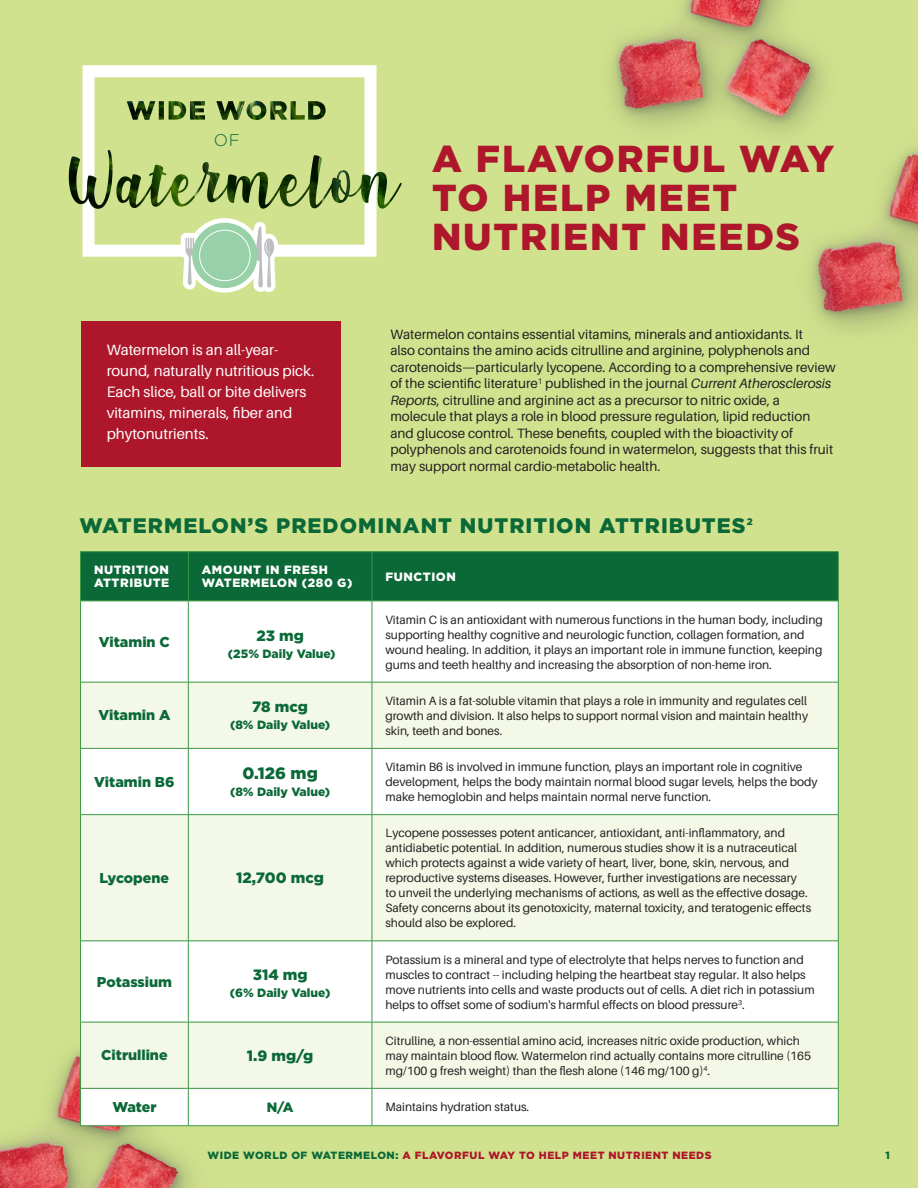
<style>
.page{position:relative;width:918px;height:1188px;background:#d1e28e}
.page>*{position:absolute;margin:0;border:0;box-sizing:border-box;transform-origin:0 0}
.t1{font:900 37.5px/39px "Gotham";letter-spacing:.05em;color:#ae172b}
.t2{font:900 21px "Gotham";letter-spacing:.05em;color:#0b6938}
.t3{font:300 16.8px "Gotham";color:#0b6938}
.t4{font:900 16.5px "Gotham";color:#0b6938}
.t5{font:15px/21px "Aileron";color:#fff}
.t6{font:900 15px "Gotham";color:#0b6938}
.t7{font:900 14.25px "Gotham";color:#0b6938}
.t8{font:13.5px/16.5px "Aileron";color:#231f20}
.t9{font:900 13.5px "Gotham";color:#0b6938}
.t10{font:12px/15px "Aileron";color:#231f20}
.t11{font:900 12px "Gotham";color:#0b6938}
.t12{font:900 12px/13.5px "Gotham";letter-spacing:.05em;color:#fff}
.t13{font:900 10.5px "Gotham";letter-spacing:.05em;color:#ae172b}
.t14{font:900 10.5px "Gotham";color:#0b6938}
.s1{font-style:italic}
.s2{color:#0b6938}
</style>
<div class="page">
<img style="left:610px;top:40px;width:15px;height:79px">
<img style="left:625px;top:0;width:293px;height:332px">
<img style="left:0;top:1050px;width:390px;height:138px">
<div style="left:81px;top:321px;width:259px;height:145px;background:#ae172b"></div>
<div style="left:83px;top:65px;width:294px;height:192px;border:12px solid #fff"></div>
<img style="left:127px;top:101px;width:199px;height:19px">
<img style="left:69px;top:150px;width:245px;height:59px">
<div style="left:81px;top:552px;width:757px;height:49px;background:#0b6938"></div>
<div style="left:81px;top:602px;width:757px;height:523px;background:#fff"></div>
<svg style="left:81px;top:683px;width:757px;height:405px;background:#f7faee"></svg>
<hr style="left:80px;top:551px;width:108px;height:1px;background:#3b9844">
<hr style="left:80px;top:552px;width:1px;height:49px;background:#3b9844">
<hr style="left:188px;top:551px;width:184px;height:1px;background:#3b9844">
<hr style="left:188px;top:552px;width:1px;height:49px;background:#3b9844">
<hr style="left:372px;top:551px;width:467px;height:1px;background:#3b9844">
<hr style="left:372px;top:552px;width:1px;height:49px;background:#3b9844">
<hr style="left:838px;top:552px;width:1px;height:49px;background:#3b9844">
<hr style="left:80px;top:601px;width:108px;height:1px;background:#3b9844">
<hr style="left:80px;top:601px;width:1px;height:81px;background:#3b9844">
<hr style="left:188px;top:601px;width:184px;height:1px;background:#3b9844">
<hr style="left:188px;top:601px;width:1px;height:81px;background:#3b9844">
<hr style="left:372px;top:601px;width:467px;height:1px;background:#3b9844">
<hr style="left:372px;top:601px;width:1px;height:81px;background:#3b9844">
<hr style="left:838px;top:601px;width:1px;height:81px;background:#3b9844">
<hr style="left:80px;top:682px;width:108px;height:1px;background:#3b9844">
<hr style="left:80px;top:682px;width:1px;height:66px;background:#3b9844">
<hr style="left:188px;top:682px;width:184px;height:1px;background:#3b9844">
<hr style="left:188px;top:682px;width:1px;height:66px;background:#3b9844">
<hr style="left:372px;top:682px;width:467px;height:1px;background:#3b9844">
<hr style="left:372px;top:682px;width:1px;height:66px;background:#3b9844">
<hr style="left:838px;top:682px;width:1px;height:66px;background:#3b9844">
<hr style="left:80px;top:748px;width:108px;height:1px;background:#3b9844">
<hr style="left:80px;top:749px;width:1px;height:65px;background:#3b9844">
<hr style="left:188px;top:748px;width:184px;height:1px;background:#3b9844">
<hr style="left:188px;top:749px;width:1px;height:65px;background:#3b9844">
<hr style="left:372px;top:748px;width:467px;height:1px;background:#3b9844">
<hr style="left:372px;top:749px;width:1px;height:65px;background:#3b9844">
<hr style="left:838px;top:749px;width:1px;height:65px;background:#3b9844">
<hr style="left:80px;top:814px;width:108px;height:1px;background:#3b9844">
<hr style="left:80px;top:815px;width:1px;height:126px;background:#3b9844">
<hr style="left:188px;top:814px;width:184px;height:1px;background:#3b9844">
<hr style="left:188px;top:815px;width:1px;height:126px;background:#3b9844">
<hr style="left:372px;top:814px;width:467px;height:1px;background:#3b9844">
<hr style="left:372px;top:815px;width:1px;height:126px;background:#3b9844">
<hr style="left:838px;top:815px;width:1px;height:126px;background:#3b9844">
<hr style="left:80px;top:941px;width:108px;height:1px;background:#3b9844">
<hr style="left:80px;top:941px;width:1px;height:81px;background:#3b9844">
<hr style="left:188px;top:941px;width:184px;height:1px;background:#3b9844">
<hr style="left:188px;top:941px;width:1px;height:81px;background:#3b9844">
<hr style="left:372px;top:941px;width:467px;height:1px;background:#3b9844">
<hr style="left:372px;top:941px;width:1px;height:81px;background:#3b9844">
<hr style="left:838px;top:941px;width:1px;height:81px;background:#3b9844">
<hr style="left:80px;top:1022px;width:108px;height:1px;background:#3b9844">
<hr style="left:80px;top:1022px;width:1px;height:66px;background:#3b9844">
<hr style="left:188px;top:1022px;width:184px;height:1px;background:#3b9844">
<hr style="left:188px;top:1022px;width:1px;height:66px;background:#3b9844">
<hr style="left:372px;top:1022px;width:467px;height:1px;background:#3b9844">
<hr style="left:372px;top:1022px;width:1px;height:66px;background:#3b9844">
<hr style="left:838px;top:1022px;width:1px;height:66px;background:#3b9844">
<hr style="left:80px;top:1088px;width:108px;height:1px;background:#3b9844">
<hr style="left:80px;top:1089px;width:1px;height:37px;background:#3b9844">
<hr style="left:188px;top:1088px;width:184px;height:1px;background:#3b9844">
<hr style="left:188px;top:1089px;width:1px;height:37px;background:#3b9844">
<hr style="left:372px;top:1088px;width:467px;height:1px;background:#3b9844">
<hr style="left:372px;top:1089px;width:1px;height:37px;background:#3b9844">
<hr style="left:838px;top:1089px;width:1px;height:37px;background:#3b9844">
<hr style="left:80px;top:1125px;width:108px;height:1px;background:#3b9844">
<hr style="left:188px;top:1125px;width:184px;height:1px;background:#3b9844">
<hr style="left:372px;top:1125px;width:467px;height:1px;background:#3b9844">
<svg style="left:181px;top:218px;width:97px;height:75px"></svg>
<div style="left:192px;top:223px;width:66px;height:65px;background:#98d1a7;border-radius:50%"></div>
<div style="left:199px;top:230px;width:52px;height:51px;border:1px solid #fff;border-radius:50%"></div>
<p class="t3" style="left:214px;top:131px;width:28px">OF</p>
<p class="t5" style="left:107px;top:340px;width:209px">Watermelon is an all-year&shy;round, naturally nutritious pick.<br>Each slice, ball or bite delivers vitamins, minerals, fiber and phytonutrients.</p>
<p class="t1" style="left:432px;top:138px;width:404px">A FLAVORFUL WAY<br>TO HELP MEET<br>NUTRIENT NEEDS</p>
<p class="t8" style="left:390px;top:326px;width:447px">Watermelon contains essential vitamins, minerals and antioxidants. It<br>also contains the amino acids citrulline and arginine, polyphenols and carotenoids—particularly lycopene. According to a comprehensive review of the scientific literature<sup>1</sup> published in the journal <span class="s1">Current Atherosclerosis Reports</span>, citrulline and arginine act as a precursor to nitric oxide, a molecule that plays a role in blood pressure regulation, lipid reduction and glucose control. These benefits, coupled with the bioactivity of polyphenols and carotenoids found in watermelon, suggests that this fruit may support normal cardio-metabolic health.</p>
<p class="t2" style="left:79px;top:514px;width:675px">WATERMELON’S PREDOMINANT NUTRITION ATTRIBUTES<sup>2</sup></p>
<p class="t12" style="left:94px;top:563px;width:77px">NUTRITION<br>ATTRIBUTE</p>
<p class="t12" style="left:202px;top:563px;width:152px">AMOUNT IN FRESH<br>WATERMELON (280 G)</p>
<p class="t12" style="left:385px;top:569px;width:72px">FUNCTION</p>
<p class="t7" style="left:99px;top:633px;width:73px">Vitamin C</p>
<p class="t6" style="left:256px;top:628px;width:49px">23 mg</p>
<p class="t11" style="left:228px;top:647px;width:109px">(25% Daily Value)</p>
<p class="t7" style="left:98px;top:707px;width:74px">Vitamin A</p>
<p class="t6" style="left:252px;top:699px;width:57px">78 mcg</p>
<p class="t11" style="left:230px;top:718px;width:102px">(8% Daily Value)</p>
<p class="t7" style="left:94px;top:773px;width:82px">Vitamin B6</p>
<p class="t4" style="left:242px;top:764px;width:77px">0.126 mg</p>
<p class="t11" style="left:230px;top:785px;width:102px">(8% Daily Value)</p>
<p class="t7" style="left:100px;top:870px;width:71px">Lycopene</p>
<p class="t6" style="left:236px;top:869px;width:89px">12,700 mcg</p>
<p class="t7" style="left:97px;top:973px;width:77px">Potassium</p>
<p class="t6" style="left:253px;top:966px;width:56px">314 mg</p>
<p class="t11" style="left:230px;top:986px;width:102px">(6% Daily Value)</p>
<p class="t7" style="left:101px;top:1047px;width:68px">Citrulline</p>
<p class="t6" style="left:247px;top:1047px;width:68px">1.9 mg/g</p>
<p class="t10" style="left:385px;top:612px;width:439px">Vitamin C is an antioxidant with numerous functions in the human body, including supporting healthy cognitive and neurologic function, collagen formation, and wound healing. In addition, it plays an important role in immune function, keeping gums and teeth healthy and increasing the absorption of non-heme iron.</p>
<p class="t10" style="left:385px;top:693px;width:424px;text-align:justify">Vitamin A is a fat-soluble vitamin that plays a role in immunity and regulates cell growth and division. It also helps to support normal vision and maintain healthy skin, teeth and bones.</p>
<p class="t10" style="left:385px;top:760px;width:434px">Vitamin B6 is involved in immune function, plays an important role in cognitive development, helps the body maintain normal blood sugar levels, helps the body make hemoglobin and helps maintain normal nerve function.</p>
<p class="t10" style="left:385px;top:826px;width:427px">Lycopene possesses potent anticancer, antioxidant, anti-inflammatory, and antidiabetic potential. In addition, numerous studies show it is a nutraceutical which protects against a wide variety of heart, liver, bone, skin, nervous, and reproductive systems diseases. However, further investigations are necessary<br>to unveil the underlying mechanisms of actions, as well as the effective dosage.<br>Safety concerns about its genotoxicity, maternal toxicity, and teratogenic effects should also be explored.</p>
<p class="t10" style="left:385px;top:952px;width:431px">Potassium is a mineral and type of electrolyte that helps nerves to function and muscles to contract -- including helping the heartbeat stay regular. It also helps move nutrients into cells and waste products out of cells. A diet rich in potassium helps to offset some of sodium's harmful effects on blood pressure<sup>3</sup>.</p>
<p class="t10" style="left:385px;top:1033px;width:427px">Citrulline, a non-essential amino acid, increases nitric oxide production, which may maintain blood flow. Watermelon rind actually contains more citrulline (165 mg/100 g fresh weight) than the flesh alone (146 mg/100 g)<sup>4</sup>.</p>
<p class="t7" style="left:112px;top:1099px;width:46px">Water</p>
<p class="t9" style="left:267px;top:1099px;width:28px">N/A</p>
<p class="t10" style="left:385px;top:1100px;width:145px">Maintains hydration status.</p>
<p class="t13" style="left:207px;top:1149px;width:506px"><span class="s2">WIDE WORLD OF WATERMELON:</span> A FLAVORFUL WAY TO HELP MEET NUTRIENT NEEDS</p>
<p class="t14" style="left:886px;top:1149px;width:6px">1</p>
</div>
